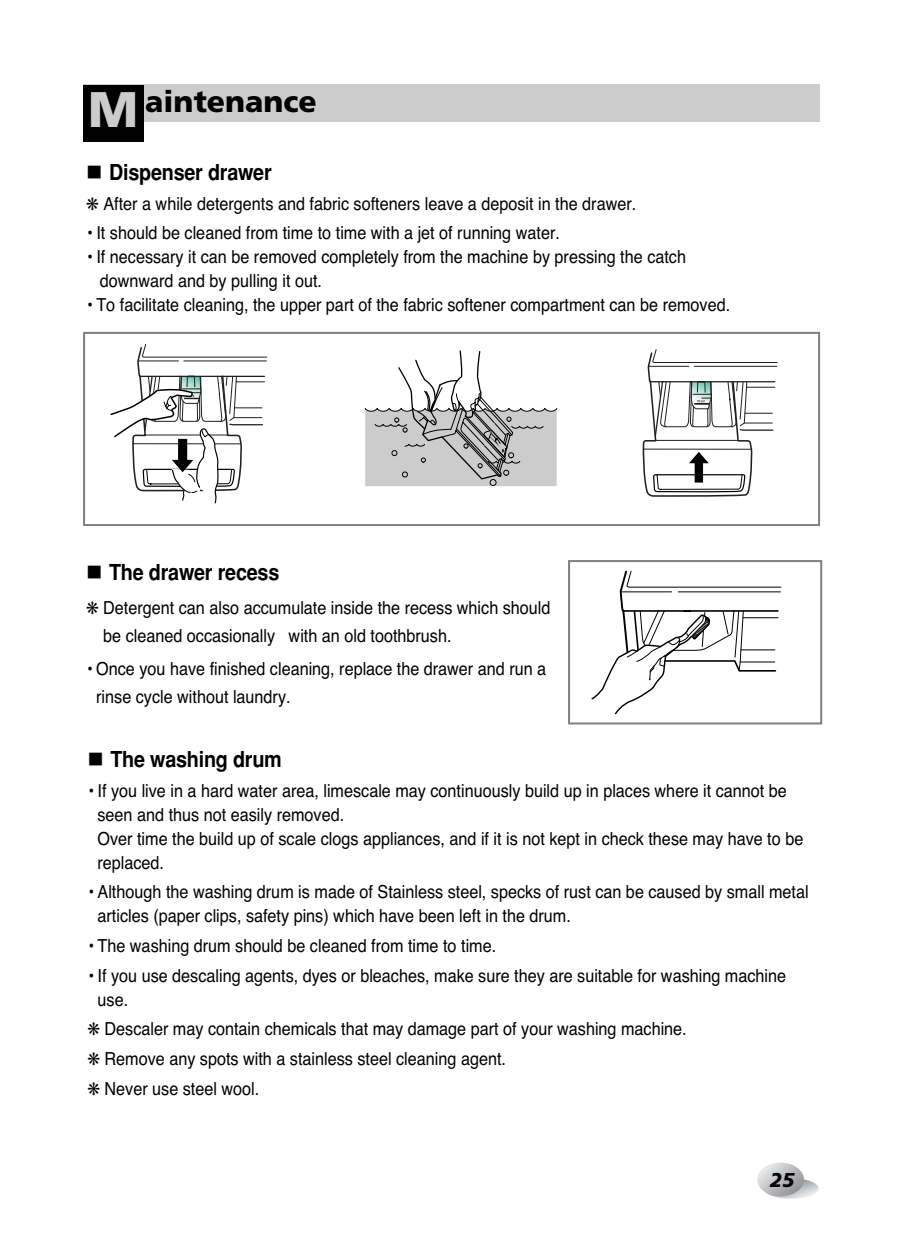
<style>
.page{position:relative;width:906px;height:1246px;background:#fff}
.page>*{position:absolute;margin:0;border:0;box-sizing:border-box;transform-origin:0 0}
.t1{font:900 30px "Frutiger";color:#000}
.t2{font:700 22px "Helvetica";letter-spacing:-.01em;color:#000;scale:.9 1}
.t3{font:italic 900 20px "Frutiger";color:#000}
.t4{font:18px/24px "Helvetica";color:#000;scale:.9 1}
.s1{font-size:50px;color:#ccc}
</style>
<div class="page">
<svg style="left:764px;top:1178px;width:55px;height:21px"></svg>
<svg style="left:757px;top:1163px;width:47px;height:33px"></svg>
<div style="left:83px;top:85px;width:736px;height:37px;background:#ccc"></div>
<div style="left:83px;top:85px;width:60px;height:57px;background:#000"></div>
<div style="left:83px;top:332px;width:737px;height:194px;border:2px solid #808080"></div>
<svg style="left:591px;top:570px;width:191px;height:145px"></svg>
<div style="left:568px;top:560px;width:254px;height:164px;border:2px solid #808080"></div>
<svg style="left:642px;top:349px;width:136px;height:177px"></svg>
<svg style="left:364px;top:350px;width:193px;height:136px"></svg>
<svg style="left:110px;top:344px;width:157px;height:182px"></svg>
<h1 class="t1" style="left:88px;top:89px;width:230px"><span class="s1">M</span> aintenance</h1>
<p class="t2" style="left:109px;top:164px;width:182px">Dispenser drawer</p>
<p class="t4" style="left:86px;top:193px;width:613px">❋ After a while detergents and fabric softeners leave a deposit in the drawer.</p>
<p class="t4" style="left:86px;top:223px;width:528px">• It should be cleaned from time to time with a jet of running water.</p>
<p class="t4" style="left:100px;top:247px;width:653px;text-indent:-13px">• If necessary it can be removed completely from the machine by pressing the catch downward and by pulling it out.</p>
<p class="t4" style="left:86px;top:295px;width:717px">• To facilitate cleaning, the upper part of the fabric softener compartment can be removed.</p>
<p class="t2" style="left:109px;top:564px;width:191px">The drawer recess</p>
<p class="t4" style="left:103px;top:595px;width:499px;line-height:28px;text-indent:-17px">❋ Detergent can also accumulate inside the recess which should be cleaned occasionally with an old toothbrush.</p>
<p class="t4" style="left:96px;top:657px;width:502px;line-height:28px;text-indent:-10px">• Once you have finished cleaning, replace the drawer and run a rinse cycle without laundry.</p>
<p class="t2" style="left:110px;top:751px;width:192px">The washing drum</p>
<p class="t4" style="left:98px;top:780px;width:786px;text-indent:-10px">• If you live in a hard water area, limescale may continuously build up in places where it cannot be seen and thus not easily removed.<br>Over time the build up of scale clogs appliances, and if it is not kept in check these may have to be replaced.</p>
<p class="t4" style="left:98px;top:882px;width:792px;text-indent:-10px">• Although the washing drum is made of Stainless steel, specks of rust can be caused by small metal articles (paper clips, safety pins) which have been left in the drum.</p>
<p class="t4" style="left:88px;top:935px;width:456px">• The washing drum should be cleaned from time to time.</p>
<p class="t4" style="left:98px;top:965px;width:767px;text-indent:-10px">• If you use descaling agents, dyes or bleaches, make sure they are suitable for washing machine use.</p>
<p class="t4" style="left:88px;top:1016px;width:667px;line-height:29.6px">❋ Descaler may contain chemicals that may damage part of your washing machine. ❋ Remove any spots with a stainless steel cleaning agent.<br>❋ Never use steel wool.</p>
<p class="t3" style="left:770px;top:1172px;width:26px">25</p>
</div>
